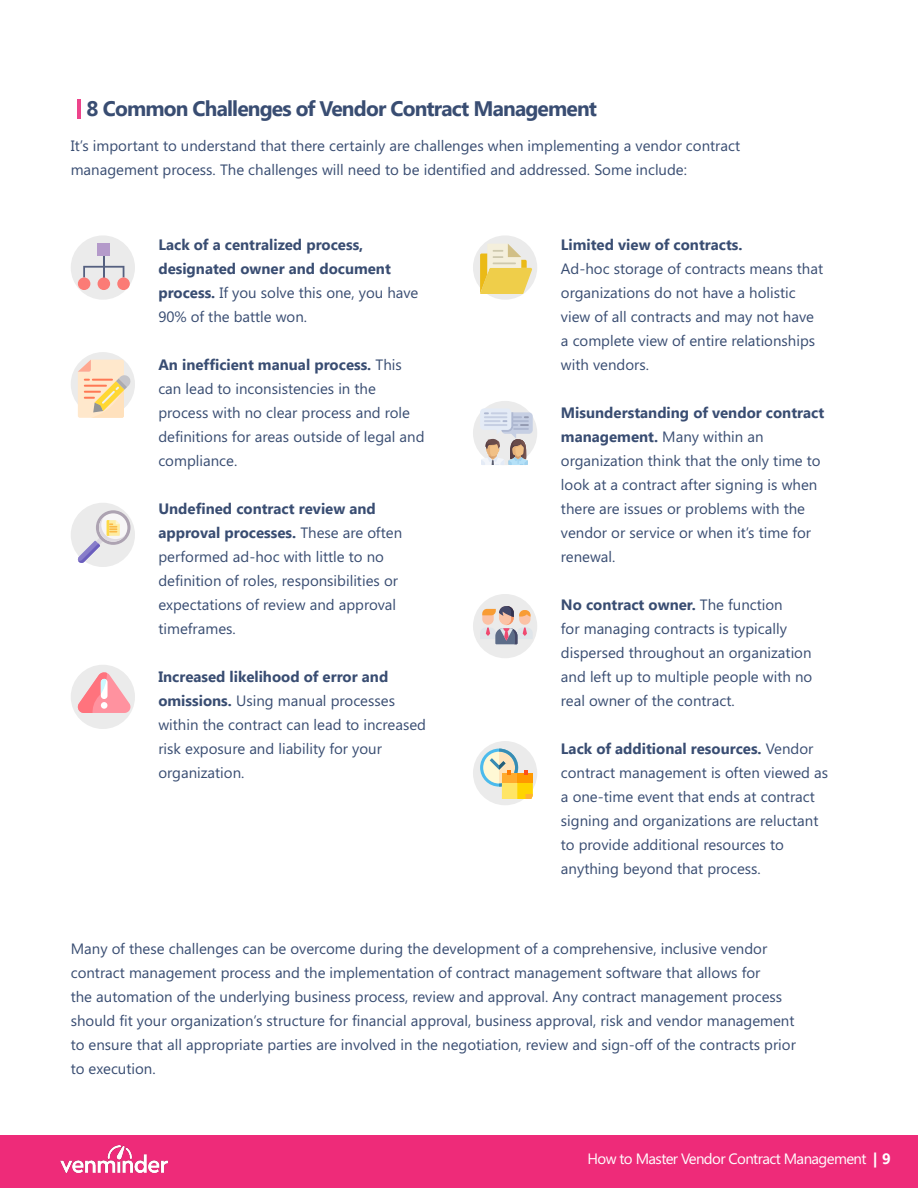
<style>
.page{position:relative;width:918px;height:1188px;background:#fff}
.page>*{position:absolute;margin:0;border:0;box-sizing:border-box;transform-origin:0 0}
.t1{font:700 21px "Segoe UI";letter-spacing:-.04em;color:#394d72}
.t2{font:15px/24px "Segoe UI";color:#394d72}
.t3{font:700 15px/24px "Segoe UI";color:#394d72}
.t4{font:15px "Segoe UI";letter-spacing:-.04em;color:#fff}
.s1{font-weight:400}
.s2{font-weight:700}
</style>
<div class="page">
<div style="left:0;top:1136px;width:918px;height:52px;background:#ee2b79"></div>
<img style="left:60px;top:1145px;width:108px;height:27px">
<div style="left:71px;top:235px;width:64px;height:65px;background:#ebebeb;border-radius:50%"></div>
<div style="left:473px;top:235px;width:64px;height:65px;background:#ebebeb;border-radius:50%"></div>
<div style="left:71px;top:352px;width:64px;height:64px;background:#ebebeb;border-radius:50%"></div>
<div style="left:473px;top:401px;width:64px;height:64px;background:#ebebeb;border-radius:50%"></div>
<div style="left:71px;top:503px;width:64px;height:64px;background:#ebebeb;border-radius:50%"></div>
<div style="left:473px;top:594px;width:64px;height:64px;background:#ebebeb;border-radius:50%"></div>
<div style="left:71px;top:665px;width:64px;height:64px;background:#ebebeb;border-radius:50%"></div>
<div style="left:473px;top:741px;width:64px;height:64px;background:#ebebeb;border-radius:50%"></div>
<hr style="left:77px;top:99px;width:4px;height:19px;background:#ed448b">
<hr style="left:103px;top:256px;width:2px;height:21px;background:#556080">
<svg style="left:83px;top:266px;width:41px;height:11px"></svg>
<div style="left:78px;top:277px;width:12px;height:13px;background:#fb7b76;border-radius:50%"></div>
<div style="left:117px;top:277px;width:13px;height:13px;background:#fb7b76;border-radius:50%"></div>
<div style="left:98px;top:277px;width:12px;height:13px;background:#fb7b76;border-radius:50%"></div>
<div style="left:98px;top:243px;width:12px;height:13px;background:#b49aca"></div>
<svg style="left:480px;top:244px;width:52px;height:49px"></svg>
<svg style="left:78px;top:360px;width:52px;height:58px;background:#f8dbb6"></svg>
<svg style="left:480px;top:408px;width:53px;height:57px"></svg>
<div style="left:96px;top:510px;width:34px;height:35px;background:#ada3b2;border-radius:50%"></div>
<div style="left:99px;top:513px;width:28px;height:29px;background:#f7f6f7;border-radius:50%"></div>
<svg style="left:78px;top:517px;width:47px;height:46px"></svg>
<svg style="left:480px;top:606px;width:53px;height:38px"></svg>
<svg style="left:78px;top:672px;width:52px;height:41px"></svg>
<svg style="left:480px;top:749px;width:53px;height:50px"></svg>
<p class="t1" style="left:87px;top:96px;width:512px">8 Common Challenges of Vendor Contract Management</p>
<p class="t2" style="left:71px;top:133px;width:671px">It’s important to understand that there certainly are challenges when implementing a vendor contract management process. The challenges will need to be identified and addressed. Some include:</p>
<p class="t3" style="left:158px;top:233px;width:262px">Lack of a centralized process, designated owner and document process. <span class="s1">If you solve this one, you have<br>90% of the battle won.</span></p>
<p class="t2" style="left:158px;top:352px;width:268px"><span class="s2">An inefficient manual process.</span> This can lead to inconsistencies in the process with no clear process and role definitions for areas outside of legal and compliance.</p>
<p class="t2" style="left:158px;top:496px;width:245px"><span class="s2">Undefined contract review and approval processes.</span> These are often performed ad-hoc with little to no definition of roles, responsibilities or expectations of review and approval timeframes.</p>
<p class="t2" style="left:158px;top:664px;width:269px"><span class="s2">Increased likelihood of error and omissions.</span> Using manual processes within the contract can lead to increased risk exposure and liability for your organization.</p>
<p class="t3" style="left:561px;top:233px;width:183px">Limited view of contracts.</p>
<p class="t2" style="left:561px;top:256px;width:264px">Ad-hoc storage of contracts means that organizations do not have a holistic view of all contracts and may not have a complete view of entire relationships with vendors.</p>
<p class="t2" style="left:561px;top:400px;width:265px"><span class="s2">Misunderstanding of vendor contract management.</span> Many within an organization think that the only time to look at a contract after signing is when there are issues or problems with the vendor or service or when it’s time for renewal.</p>
<p class="t2" style="left:561px;top:592px;width:253px"><span class="s2">No contract owner.</span> The function<br>for managing contracts is typically dispersed throughout an organization and left up to multiple people with no real owner of the contract.</p>
<p class="t2" style="left:561px;top:736px;width:269px"><span class="s2">Lack of additional resources.</span> Vendor contract management is often viewed as a one-time event that ends at contract signing and organizations are reluctant to provide additional resources to anything beyond that process.</p>
<p class="t2" style="left:71px;top:936px;width:727px">Many of these challenges can be overcome during the development of a comprehensive, inclusive vendor contract management process and the implementation of contract management software that allows for<br>the automation of the underlying business process, review and approval. Any contract management process should fit your organization’s structure for financial approval, business approval, risk and vendor management to ensure that all appropriate parties are involved in the negotiation, review and sign-off of the contracts prior to execution.</p>
<p class="t4" style="left:588px;top:1149px;width:305px">How to Master Vendor Contract Management <span class="s2">| 9</span></p>
</div>
